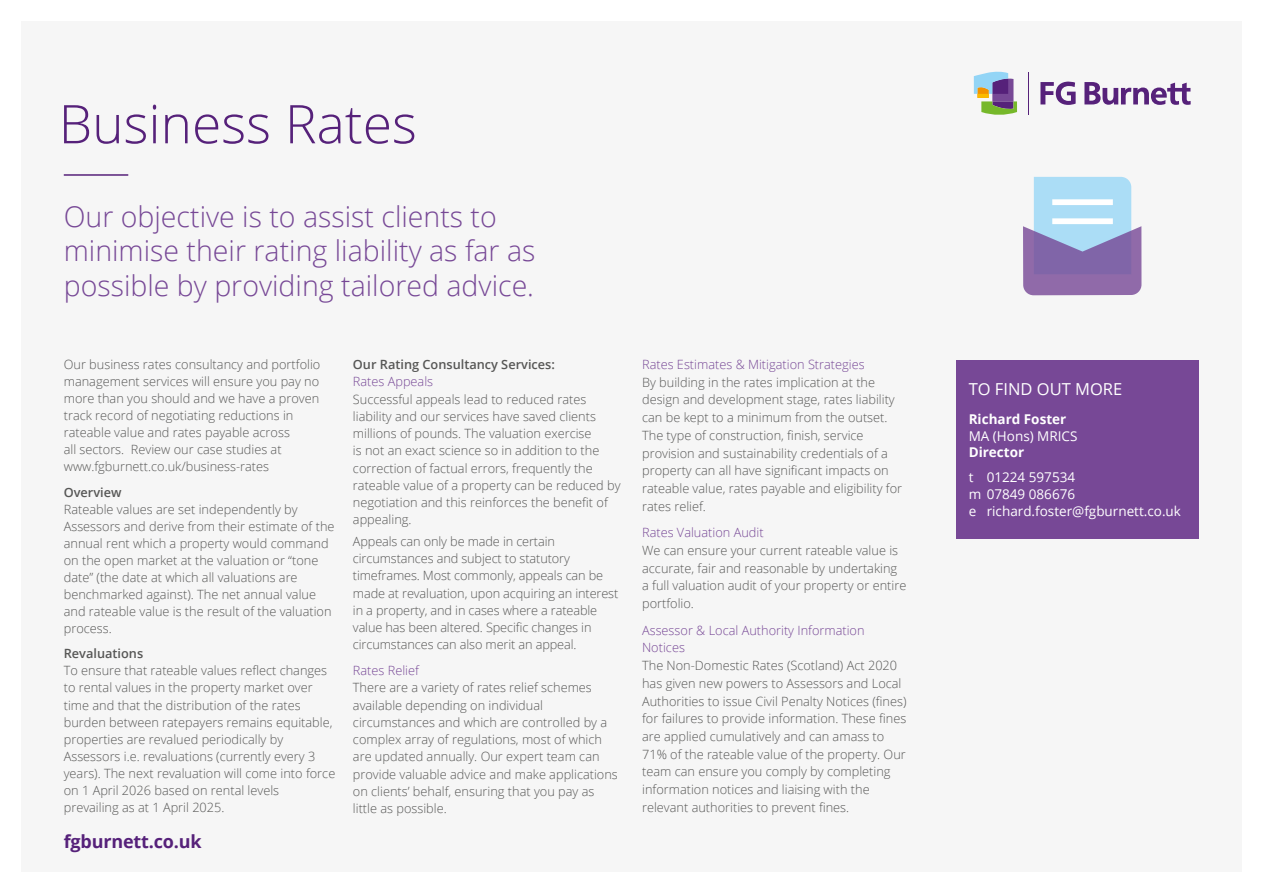
<style>
.page{position:relative;width:1263px;height:893px;background:#fff}
.page>*{position:absolute;margin:0;border:0;box-sizing:border-box;transform-origin:0 0}
.t1{font:300 53.4px "Open Sans";color:#56217a}
.t2{font:300 28.5px/34.2px "Open Sans";color:#774896}
.t3{font:700 18px "Open Sans";letter-spacing:-.01em;color:#56217a}
.t4{font:16.5px "Open Sans";color:#fff}
.t5{font:13.5px/16.6px "Open Sans";color:#fff}
.t6{font:700 13.5px "Open Sans";color:#fff}
.t7{font:300 12.75px/17.2px "Open Sans";color:#575756}
.t8{font:300 12.75px/17.7px "Open Sans";color:#774896}
.t9{font:600 12.75px "Open Sans";color:#575756}
</style>
<div class="page">
<div style="left:21px;top:21px;width:1221px;height:851px;background:#f6f6f6"></div>
<hr style="left:64px;top:174px;width:64px;height:2px;background:#56217a">
<div style="left:956px;top:360px;width:243px;height:179px;background:#774896"></div>
<svg style="left:1040px;top:82px;width:35px;height:23px"></svg>
<svg style="left:1084px;top:82px;width:107px;height:23px"></svg>
<hr style="left:1028px;top:72px;width:1px;height:42px;background:#56217a">
<svg style="left:974px;top:72px;width:43px;height:43px"></svg>
<svg style="left:1023px;top:177px;width:118px;height:118px;background:#a0a4cf"></svg>
<div style="left:1052px;top:199px;width:61px;height:6px;background:#fff"></div>
<div style="left:1052px;top:218px;width:61px;height:6px;background:#fff"></div>
<h1 class="t1" style="left:59px;top:87px;width:360px">Business Rates</h1>
<h2 class="t2" style="left:64px;top:199px;width:473px">Our objective is to assist clients to minimise their rating liability as far as possible by providing tailored advice.</h2>
<p class="t7" style="left:64px;top:356px;width:258px">Our business rates consultancy and portfolio management services will ensure you pay no more than you should and we have a proven track record of negotiating reductions in rateable value and rates payable across<br>all sectors. Review our case studies at www.fgburnett.co.uk/business-rates</p>
<p class="t9" style="left:64px;top:483px;width:59px">Overview</p>
<p class="t7" style="left:64px;top:500px;width:272px">Rateable values are set independently by Assessors and derive from their estimate of the annual rent which a property would command on the open market at the valuation or “tone date” (the date at which all valuations are benchmarked against). The net annual value and rateable value is the result of the valuation process.</p>
<p class="t9" style="left:64px;top:645px;width:81px">Revaluations</p>
<p class="t7" style="left:64px;top:662px;width:273px">To ensure that rateable values reflect changes to rental values in the property market over time and that the distribution of the rates burden between ratepayers remains equitable, properties are revalued periodically by Assessors i.e. revaluations (currently every 3 years). The next revaluation will come into force on 1 April 2026 based on rental levels prevailing as at 1 April 2025.</p>
<h3 class="t3" style="left:64px;top:828px;width:139px">fgburnett.co.uk</h3>
<p class="t9" style="left:353px;top:356px;width:203px">Our Rating Consultancy Services:</p>
<p class="t8" style="left:353px;top:372px;width:82px">Rates Appeals</p>
<p class="t7" style="left:353px;top:390px;width:269px">Successful appeals lead to reduced rates liability and our services have saved clients millions of pounds. The valuation exercise<br>is not an exact science so in addition to the correction of factual errors, frequently the rateable value of a property can be reduced by negotiation and this reinforces the benefit of appealing.</p>
<p class="t7" style="left:353px;top:532px;width:267px">Appeals can only be made in certain circumstances and subject to statutory timeframes. Most commonly, appeals can be made at revaluation, upon acquiring an interest in a property, and in cases where a rateable value has been altered. Specific changes in circumstances can also merit an appeal.</p>
<p class="t8" style="left:353px;top:661px;width:68px">Rates Relief</p>
<p class="t7" style="left:353px;top:679px;width:266px">There are a variety of rates relief schemes available depending on individual circumstances and which are controlled by a complex array of regulations, most of which are updated annually. Our expert team can provide valuable advice and make applications on clients’ behalf, ensuring that you pay as little as possible.</p>
<p class="t8" style="left:642px;top:355px;width:224px">Rates Estimates &amp; Mitigation Strategies</p>
<p class="t7" style="left:642px;top:373px;width:261px;line-height:17.7px">By building in the rates implication at the design and development stage, rates liability can be kept to a minimum from the outset.<br>The type of construction, finish, service provision and sustainability credentials of a property can all have significant impacts on rateable value, rates payable and eligibility for rates relief.</p>
<p class="t8" style="left:642px;top:523px;width:123px">Rates Valuation Audit</p>
<p class="t7" style="left:642px;top:541px;width:266px;line-height:17.7px">We can ensure your current rateable value is accurate, fair and reasonable by undertaking a full valuation audit of your property or entire portfolio.</p>
<p class="t8" style="left:642px;top:621px;width:224px">Assessor &amp; Local Authority Information<br>Notices</p>
<p class="t7" style="left:642px;top:656px;width:266px;line-height:17.7px">The Non-Domestic Rates (Scotland) Act 2020 has given new powers to Assessors and Local Authorities to issue Civil Penalty Notices (fines) for failures to provide information. These fines are applied cumulatively and can amass to 71% of the rateable value of the property. Our team can ensure you comply by completing information notices and liaising with the relevant authorities to prevent fines.</p>
<p class="t4" style="left:969px;top:377px;width:155px">TO FIND OUT MORE</p>
<p class="t6" style="left:969px;top:409px;width:99px">Richard Foster</p>
<p class="t5" style="left:969px;top:427px;width:110px">MA (Hons) MRICS</p>
<p class="t6" style="left:969px;top:443px;width:57px">Director</p>
<p class="t5" style="left:969px;top:469px;width:214px">t 01224 597534<br>m 07849 086676<br>e richard.foster@fgburnett.co.uk</p>
</div>
